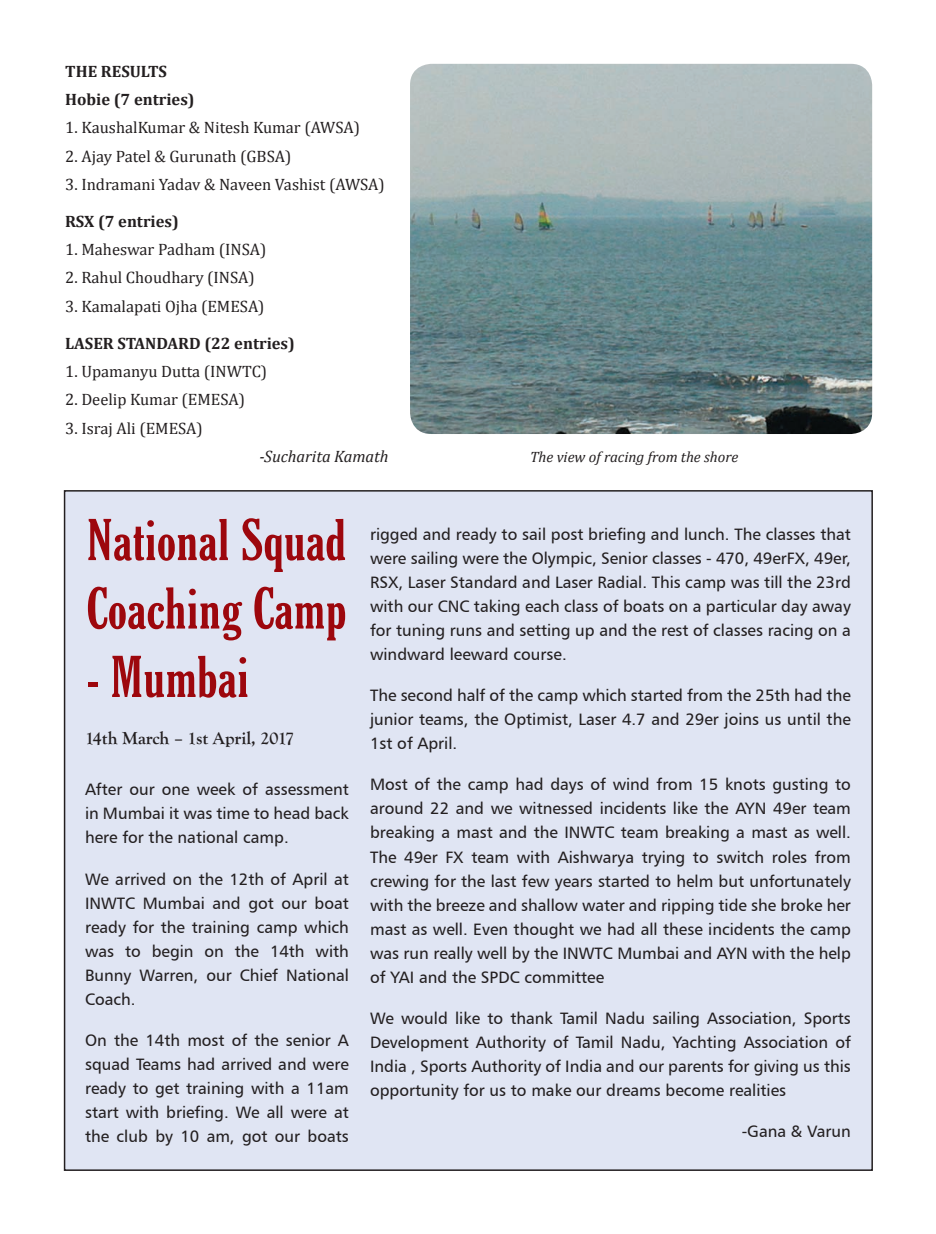
<style>
.page{position:relative;width:936px;height:1234px;background:#fff}
.page>*{position:absolute;margin:0;border:0;box-sizing:border-box;transform-origin:0 0}
.t1{font:700 extra-condensed 57px/68.4px "Cheltenham BT";color:#9d070d}
.t2{font:700 18px "Goudy Old Style T";color:#231f20}
.t3{font:16.5px/24px "Humanist 777 BT Roman B";color:#231f20;text-align:justify}
.t4{font:16.5px "Cambria";color:#231f20}
.t5{font:700 16.5px/28.3px "Cambria";color:#231f20}
.t6{font:italic 16.5px "Cambria";color:#231f20}
.t7{font:italic 15px "Cambria";color:#231f20}
</style>
<div class="page">
<div style="left:65px;top:490px;width:807px;height:679px;background:#e0e5f3"></div>
<img style="left:410px;top:64px;width:462px;height:370px">
<p class="t5" style="left:65px;top:56px;width:131px">THE RESULTS<br>Hobie (7 entries)</p>
<p class="t4" style="left:65px;top:118px;width:296px">1. KaushalKumar &amp; Nitesh Kumar (AWSA)</p>
<p class="t4" style="left:65px;top:146px;width:227px">2. Ajay Patel &amp; Gurunath (GBSA)</p>
<p class="t4" style="left:65px;top:174px;width:321px">3. Indramani Yadav &amp; Naveen Vashist (AWSA)</p>
<p class="t5" style="left:65px;top:206px;width:115px">RSX (7 entries)</p>
<p class="t4" style="left:65px;top:240px;width:203px">1. Maheswar Padham (INSA)</p>
<p class="t4" style="left:65px;top:268px;width:191px">2. Rahul Choudhary (INSA)</p>
<p class="t4" style="left:65px;top:296px;width:201px">3. Kamalapati Ojha (EMESA)</p>
<p class="t5" style="left:65px;top:328px;width:231px">LASER STANDARD (22 entries)</p>
<p class="t4" style="left:65px;top:361px;width:203px">1. Upamanyu Dutta (INWTC)</p>
<p class="t4" style="left:65px;top:390px;width:181px">2. Deelip Kumar (EMESA)</p>
<p class="t4" style="left:65px;top:418px;width:139px">3. Israj Ali (EMESA)</p>
<p class="t6" style="left:259px;top:446px;width:130px">-Sucharita Kamath</p>
<p class="t7" style="left:530px;top:447px;width:210px">The view of racing from the shore</p>
<h1 class="t1" style="left:86px;top:505px;width:261px">National Squad<br>Coaching Camp</h1>
<h1 class="t1" style="left:86px;top:641px;width:164px">- Mumbai</h1>
<p class="t2" style="left:85px;top:727px;width:211px">14th March – 1st April, 2017</p>
<p class="t3" style="left:85px;top:777px;width:265px">After our one week of assessment in Mumbai it was time to head back here for the national camp.</p>
<p class="t3" style="left:85px;top:866px;width:265px">We arrived on the 12th of April at INWTC Mumbai and got our boat ready for the training camp which was to begin on the 14th with Bunny Warren, our Chief National Coach.</p>
<p class="t3" style="left:85px;top:1027px;width:265px">On the 14th most of the senior A squad Teams had arrived and were ready to get training with a 11am start with briefing. We all were at the club by 10 am, got our boats</p>
<p class="t3" style="left:370px;top:522px;width:482px">rigged and ready to sail post briefing and lunch. The classes that were sailing were the Olympic, Senior classes - 470, 49erFX, 49er, RSX, Laser Standard and Laser Radial. This camp was till the 23rd with our CNC taking each class of boats on a particular day away for tuning runs and setting up and the rest of classes racing on a windward leeward course.</p>
<p class="t3" style="left:370px;top:683px;width:482px">The second half of the camp which started from the 25th had the junior teams, the Optimist, Laser 4.7 and 29er joins us until the 1st of April.</p>
<p class="t3" style="left:370px;top:772px;width:482px">Most of the camp had days of wind from 15 knots gusting to around 22 and we witnessed incidents like the AYN 49er team breaking a mast and the INWTC team breaking a mast as well.<br>The 49er FX team with Aishwarya trying to switch roles from crewing for the last few years started to helm but unfortunately with the breeze and shallow water and ripping tide she broke her mast as well. Even thought we had all these incidents the camp was run really well by the INWTC Mumbai and AYN with the help of YAI and the SPDC committee</p>
<p class="t3" style="left:370px;top:1005px;width:482px">We would like to thank Tamil Nadu sailing Association, Sports Development Authority of Tamil Nadu, Yachting Association of India , Sports Authority of India and our parents for giving us this opportunity for us to make our dreams become realities</p>
<p class="t3" style="left:741px;top:1118px;width:111px">-Gana &amp; Varun</p>
</div>
